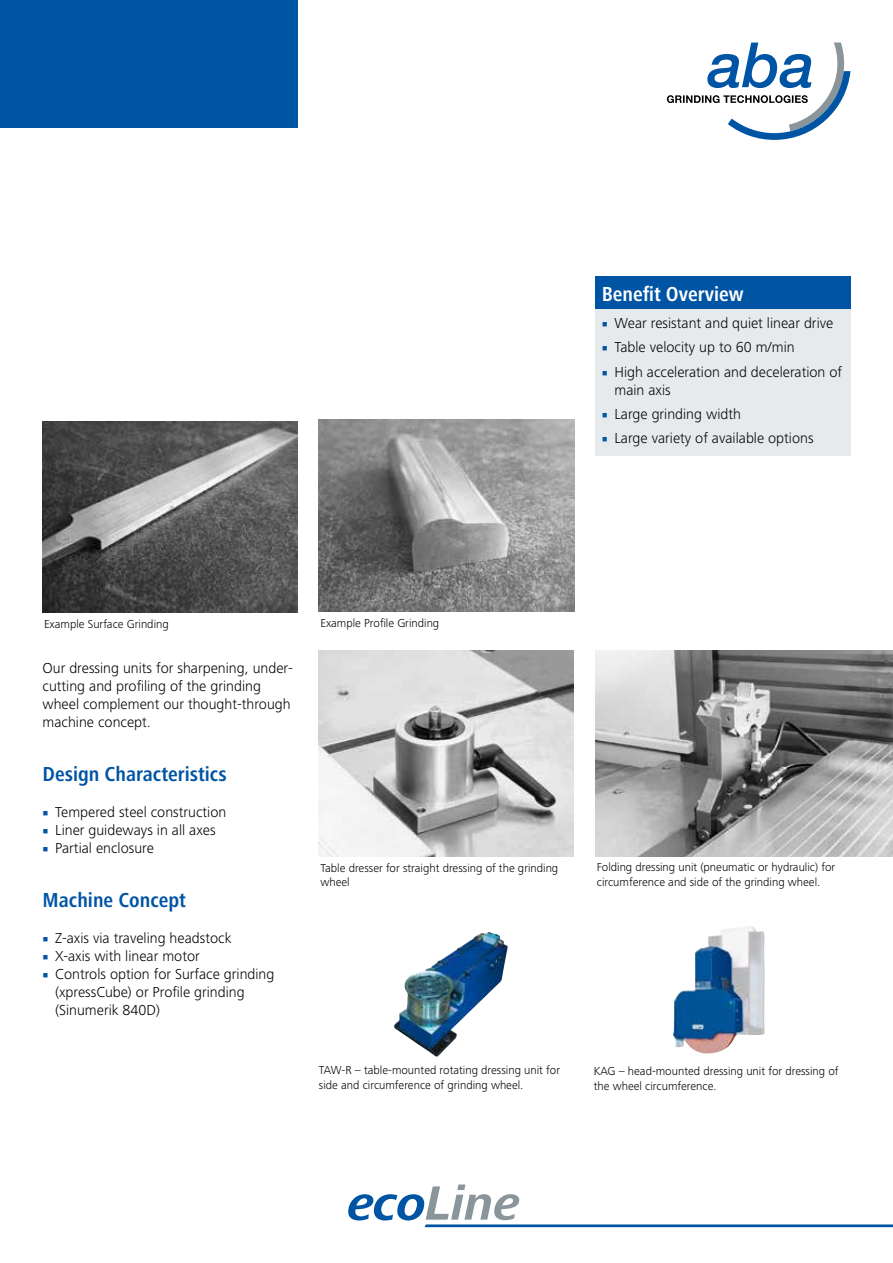
<style>
.page{position:relative;width:893px;height:1263px;background:#fff}
.page>*{position:absolute;margin:0;border:0;box-sizing:border-box;transform-origin:0 0}
.t1{font:700 condensed 21px "Frutiger Next LT";color:#0054a4}
.t2{font:700 condensed 21px "Frutiger Next LT";color:#fff}
.t3{font:300 15px/18px "Frutiger Next LT";color:#000}
.t4{font:300 12px/14.4px "Frutiger Next LT";color:#000}
.s1{font-family:"Minion Pro";font-weight:400;color:#0054a4}
</style>
<div class="page">
<div style="left:0;top:0;width:298px;height:128px;background:#0054a4"></div>
<svg style="left:667px;top:43px;width:183px;height:97px"></svg>
<svg style="left:348px;top:1184px;width:545px;height:43px"></svg>
<img style="left:394px;top:932px;width:114px;height:125px">
<img style="left:43px;top:421px;width:255px;height:191px">
<img style="left:319px;top:420px;width:255px;height:191px">
<img style="left:595px;top:651px;width:298px;height:206px">
<img style="left:672px;top:926px;width:93px;height:128px">
<img style="left:318px;top:651px;width:255px;height:206px">
<div style="left:595px;top:277px;width:255px;height:33px;background:#0054a4"></div>
<div style="left:595px;top:310px;width:255px;height:146px;background:#e7eaec"></div>
<h1 class="t2" style="left:602px;top:283px;width:143px">Benefit Overview</h1>
<p class="t3" style="left:602px;top:314px;width:233px"><span class="s1">■</span> Wear resistant and quiet linear drive</p>
<p class="t3" style="left:602px;top:338px;width:194px"><span class="s1">■</span> Table velocity up to 60 m/min</p>
<p class="t3" style="left:614px;top:363px;width:229px;text-indent:-13px"><span class="s1">■</span> High acceleration and deceleration of main axis</p>
<p class="t3" style="left:602px;top:405px;width:141px"><span class="s1">■</span> Large grinding width</p>
<p class="t3" style="left:602px;top:429px;width:213px"><span class="s1">■</span> Large variety of available options</p>
<p class="t4" style="left:44px;top:617px;width:126px">Example Surface Grinding</p>
<p class="t4" style="left:320px;top:616px;width:120px">Example Profile Grinding</p>
<p class="t3" style="left:43px;top:659px;width:252px">Our dressing units for sharpening, under&shy;cutting and profiling of the grinding wheel complement our thought-through machine concept.</p>
<h1 class="t1" style="left:43px;top:762px;width:186px">Design Characteristics</h1>
<p class="t3" style="left:43px;top:803px;width:185px"><span class="s1">■</span> Tempered steel construction</p>
<p class="t3" style="left:43px;top:821px;width:175px"><span class="s1">■</span> Liner guideways in all axes</p>
<p class="t3" style="left:43px;top:839px;width:113px"><span class="s1">■</span> Partial enclosure</p>
<h1 class="t1" style="left:43px;top:888px;width:145px">Machine Concept</h1>
<p class="t3" style="left:43px;top:929px;width:190px"><span class="s1">■</span> Z-axis via traveling headstock</p>
<p class="t3" style="left:43px;top:947px;width:159px"><span class="s1">■</span> X-axis with linear motor</p>
<p class="t3" style="left:55px;top:965px;width:221px;text-indent:-13px"><span class="s1">■</span> Controls option for Surface grinding (xpressCube) or Profile grinding (Sinumerik 840D)</p>
<p class="t4" style="left:320px;top:861px;width:239px">Table dresser for straight dressing of the grinding wheel</p>
<p class="t4" style="left:319px;top:1063px;width:243px">TAW-R – table-mounted rotating dressing unit for side and circumference of grinding wheel.</p>
<p class="t4" style="left:597px;top:860px;width:240px">Folding dressing unit (pneumatic or hydraulic) for circumference and side of the grinding wheel.</p>
<p class="t4" style="left:594px;top:1064px;width:246px">KAG – head-mounted dressing unit for dressing of the wheel circumference.</p>
</div>
